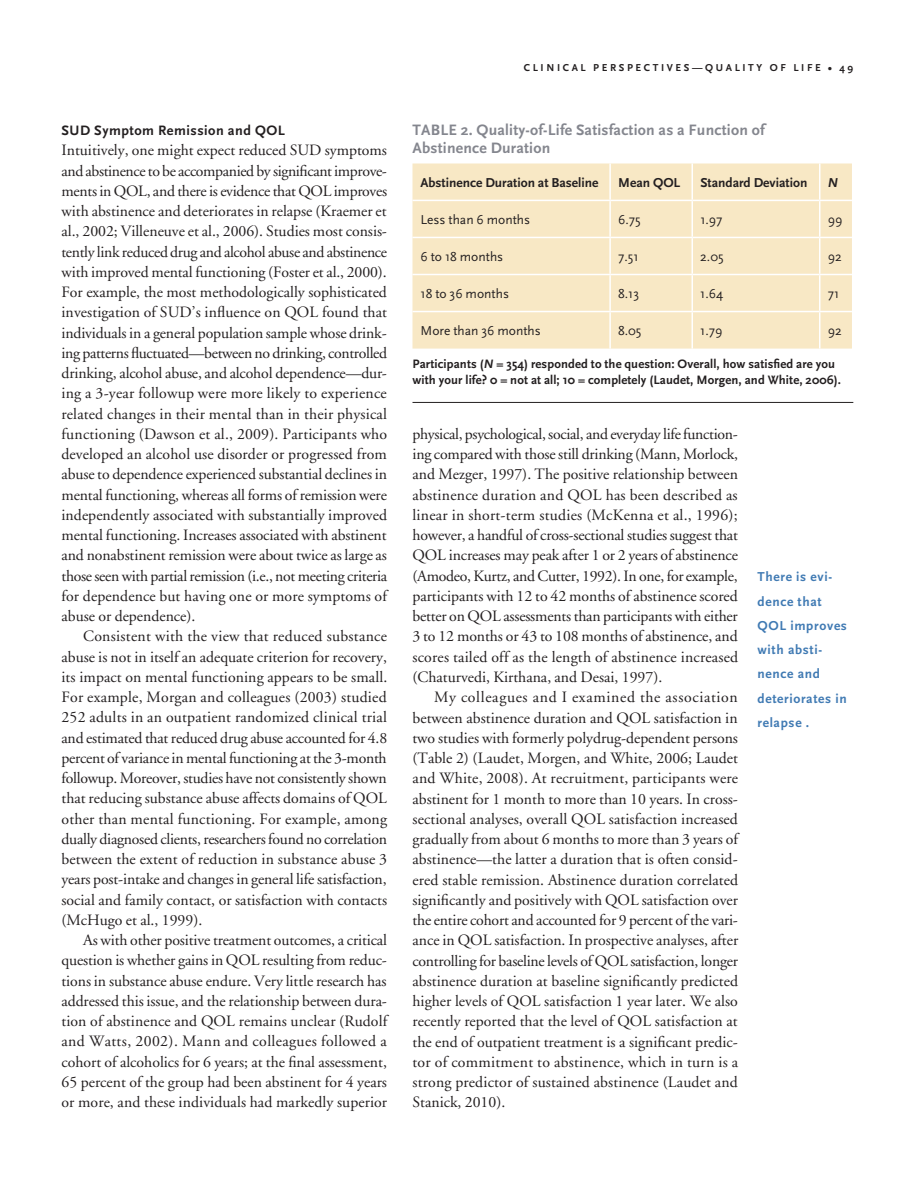
<style>
.page{position:relative;width:918px;height:1188px;background:#fff}
.page>*{position:absolute;margin:0;border:0;box-sizing:border-box;transform-origin:0 0}
.Body_text{font:15.75px/20.2px "Adobe Garamond";letter-spacing:.005em;color:#231f20;text-align:justify}
.Table_1__Head{font:700 15.75px/18.8px "Scala Sans";letter-spacing:.015em;color:#84868e}
.Subhd_2{font:700 14.25px "Scala Sans";letter-spacing:.035em;color:#231f20}
.Table_Text{font:13.5px "Scala Sans";color:#231f20}
.Call_out_fl{font:700 13.5px/24.3px "Scala Sans";letter-spacing:.05em;color:#407ab3}
.Table_text_subhead_b{font:700 13.5px "Scala Sans";color:#231f20}
.Table_text_subhead_b-2{font:italic 700 13.5px "Scala Sans";color:#231f20}
.Fig__Descriptions{font:700 12.75px/16.5px "Scala Sans";letter-spacing:.01em;color:#231f20}
.Header__fr{font:700 10.5px "Scala Sans";letter-spacing:.25em;color:#231f20}
.s1{font-style:italic}
</style>
<div class="page">
<div style="left:412px;top:164px;width:440px;height:185px;background:#f8e8c5"></div>
<hr style="left:609px;top:164px;width:2px;height:36px;background:#fff">
<hr style="left:692px;top:164px;width:1px;height:36px;background:#fff">
<hr style="left:819px;top:164px;width:1px;height:36px;background:#fff">
<hr style="left:412px;top:200px;width:198px;height:1px;background:#fff">
<hr style="left:610px;top:200px;width:82px;height:1px;background:#fff">
<hr style="left:609px;top:201px;width:2px;height:36px;background:#fff">
<hr style="left:692px;top:200px;width:128px;height:1px;background:#fff">
<hr style="left:692px;top:201px;width:1px;height:36px;background:#fff">
<hr style="left:820px;top:200px;width:32px;height:1px;background:#fff">
<hr style="left:819px;top:201px;width:1px;height:36px;background:#fff">
<hr style="left:412px;top:237px;width:198px;height:1px;background:#fff">
<hr style="left:610px;top:237px;width:82px;height:1px;background:#fff">
<hr style="left:609px;top:238px;width:2px;height:36px;background:#fff">
<hr style="left:692px;top:237px;width:128px;height:1px;background:#fff">
<hr style="left:692px;top:238px;width:1px;height:36px;background:#fff">
<hr style="left:820px;top:237px;width:32px;height:1px;background:#fff">
<hr style="left:819px;top:238px;width:1px;height:36px;background:#fff">
<hr style="left:412px;top:274px;width:198px;height:1px;background:#fff">
<hr style="left:610px;top:274px;width:82px;height:1px;background:#fff">
<hr style="left:609px;top:275px;width:2px;height:36px;background:#fff">
<hr style="left:692px;top:274px;width:128px;height:1px;background:#fff">
<hr style="left:692px;top:275px;width:1px;height:36px;background:#fff">
<hr style="left:820px;top:274px;width:32px;height:1px;background:#fff">
<hr style="left:819px;top:275px;width:1px;height:36px;background:#fff">
<hr style="left:412px;top:311px;width:198px;height:1px;background:#fff">
<hr style="left:610px;top:311px;width:82px;height:1px;background:#fff">
<hr style="left:609px;top:312px;width:2px;height:37px;background:#fff">
<hr style="left:692px;top:311px;width:128px;height:1px;background:#fff">
<hr style="left:692px;top:312px;width:1px;height:37px;background:#fff">
<hr style="left:820px;top:311px;width:32px;height:1px;background:#fff">
<hr style="left:819px;top:312px;width:1px;height:37px;background:#fff">
<hr style="left:412px;top:402px;width:441px;height:1px;background:#231f20">
<p class="Subhd_2" style="left:62px;top:123px;width:225px">SUD Symptom Remission and QOL</p>
<p class="Body_text" style="left:62px;top:141px;width:327px">Intuitively, one might expect reduced SUD symptoms and abstinence to be accompanied by significant improve&shy;ments in QOL, and there is evidence that QOL improves with abstinence and deteriorates in relapse (Kraemer et al., 2002; Villeneuve et al., 2006). Studies most consis&shy;tently link reduced drug and alcohol abuse and abstinence with improved mental functioning (Foster et al., 2000).<br>For example, the most methodologically sophisticated investigation of SUD’s influence on QOL found that individuals in a general population sample whose drink&shy;ing patterns fluctuated—between no drinking, controlled drinking, alcohol abuse, and alcohol dependence—dur&shy;ing a 3-year followup were more likely to experience related changes in their mental than in their physical functioning (Dawson et al., 2009). Participants who developed an alcohol use disorder or progressed from abuse to dependence experienced substantial declines in mental functioning, whereas all forms of remission were independently associated with substantially improved mental functioning. Increases associated with abstinent and nonabstinent remission were about twice as large as those seen with partial remission (i.e., not meeting criteria for dependence but having one or more symptoms of abuse or dependence).</p>
<p class="Body_text" style="left:62px;top:627px;width:327px;text-indent:22px">Consistent with the view that reduced substance abuse is not in itself an adequate criterion for recovery, its impact on mental functioning appears to be small.<br>For example, Morgan and colleagues (2003) studied 252 adults in an outpatient randomized clinical trial and estimated that reduced drug abuse accounted for 4.8 percent of variance in mental functioning at the 3-month followup. Moreover, studies have not consistently shown that reducing substance abuse affects domains of QOL other than mental functioning. For example, among dually diagnosed clients, researchers found no correlation between the extent of reduction in substance abuse 3 years post-intake and changes in general life satisfaction, social and family contact, or satisfaction with contacts (McHugo et al., 1999).</p>
<p class="Body_text" style="left:62px;top:930px;width:327px;text-indent:22px">As with other positive treatment outcomes, a critical question is whether gains in QOL resulting from reduc&shy;tions in substance abuse endure. Very little research has addressed this issue, and the relationship between dura&shy;tion of abstinence and QOL remains unclear (Rudolf and Watts, 2002). Mann and colleagues followed a cohort of alcoholics for 6 years; at the final assessment, 65 percent of the group had been abstinent for 4 years or more, and these individuals had markedly superior</p>
<p class="Header__fr" style="left:524px;top:62px;width:331px">CLINICAL PERSPECTIVES—QUALITY OF LIFE • 49</p>
<p class="Table_1__Head" style="left:412px;top:120px;width:354px">TABLE 2. Quality-of-Life Satisfaction as a Function of<br>Abstinence Duration</p>
<p class="Table_text_subhead_b" style="left:421px;top:175px;width:179px">Abstinence Duration at Baseline</p>
<p class="Table_text_subhead_b" style="left:618px;top:175px;width:64px">Mean QOL</p>
<p class="Table_text_subhead_b" style="left:700px;top:175px;width:109px">Standard Deviation</p>
<p class="Table_text_subhead_b-2" style="left:828px;top:175px;width:12px">N</p>
<p class="Table_Text" style="left:421px;top:212px;width:111px">Less than 6 months</p>
<p class="Table_Text" style="left:618px;top:212px;width:24px">6.75</p>
<p class="Table_Text" style="left:700px;top:212px;width:24px">1.97</p>
<p class="Table_Text" style="left:828px;top:212px;width:16px">99</p>
<p class="Table_Text" style="left:421px;top:249px;width:84px">6 to 18 months</p>
<p class="Table_Text" style="left:618px;top:249px;width:22px">7.51</p>
<p class="Table_Text" style="left:700px;top:249px;width:25px">2.05</p>
<p class="Table_Text" style="left:828px;top:249px;width:16px">92</p>
<p class="Table_Text" style="left:421px;top:286px;width:90px">18 to 36 months</p>
<p class="Table_Text" style="left:618px;top:286px;width:23px">8.13</p>
<p class="Table_Text" style="left:700px;top:286px;width:25px">1.64</p>
<p class="Table_Text" style="left:828px;top:286px;width:13px">71</p>
<p class="Table_Text" style="left:421px;top:323px;width:122px">More than 36 months</p>
<p class="Table_Text" style="left:618px;top:323px;width:25px">8.05</p>
<p class="Table_Text" style="left:700px;top:323px;width:24px">1.79</p>
<p class="Table_Text" style="left:828px;top:323px;width:16px">92</p>
<p class="Fig__Descriptions" style="left:412px;top:356px;width:430px">Participants (<span class="s1">N</span> = 354) responded to the question: Overall, how satisfied are you with your life? 0 = not at all; 10 = completely (Laudet, Morgen, and White, 2006).</p>
<p class="Body_text" style="left:413px;top:424px;width:327px">physical, psychological, social, and everyday life function&shy;ing compared with those still drinking (Mann, Morlock, and Mezger, 1997). The positive relationship between abstinence duration and QOL has been described as linear in short-term studies (McKenna et al., 1996); however, a handful of cross-sectional studies suggest that QOL increases may peak after 1 or 2 years of abstinence (Amodeo, Kurtz, and Cutter, 1992). In one, for example, participants with 12 to 42 months of abstinence scored better on QOL assessments than participants with either 3 to 12 months or 43 to 108 months of abstinence, and scores tailed off as the length of abstinence increased (Chaturvedi, Kirthana, and Desai, 1997).</p>
<p class="Body_text" style="left:413px;top:688px;width:327px;text-indent:22px">My colleagues and I examined the association between abstinence duration and QOL satisfaction in two studies with formerly polydrug-dependent persons (Table 2) (Laudet, Morgen, and White, 2006; Laudet and White, 2008). At recruitment, participants were abstinent for 1 month to more than 10 years. In cross&shy;sectional analyses, overall QOL satisfaction increased gradually from about 6 months to more than 3 years of abstinence—the latter a duration that is often consid&shy;ered stable remission. Abstinence duration correlated significantly and positively with QOL satisfaction over the entire cohort and accounted for 9 percent of the vari&shy;ance in QOL satisfaction. In prospective analyses, after controlling for baseline levels of QOL satisfaction, longer abstinence duration at baseline significantly predicted higher levels of QOL satisfaction 1 year later. We also recently reported that the level of QOL satisfaction at the end of outpatient treatment is a significant predic&shy;tor of commitment to abstinence, which in turn is a strong predictor of sustained abstinence (Laudet and Stanick, 2010).</p>
<p class="Call_out_fl" style="left:758px;top:565px;width:91px">There is evi&shy;dence that<br>QOL improves with absti&shy;nence and deteriorates in relapse .</p>
</div>
